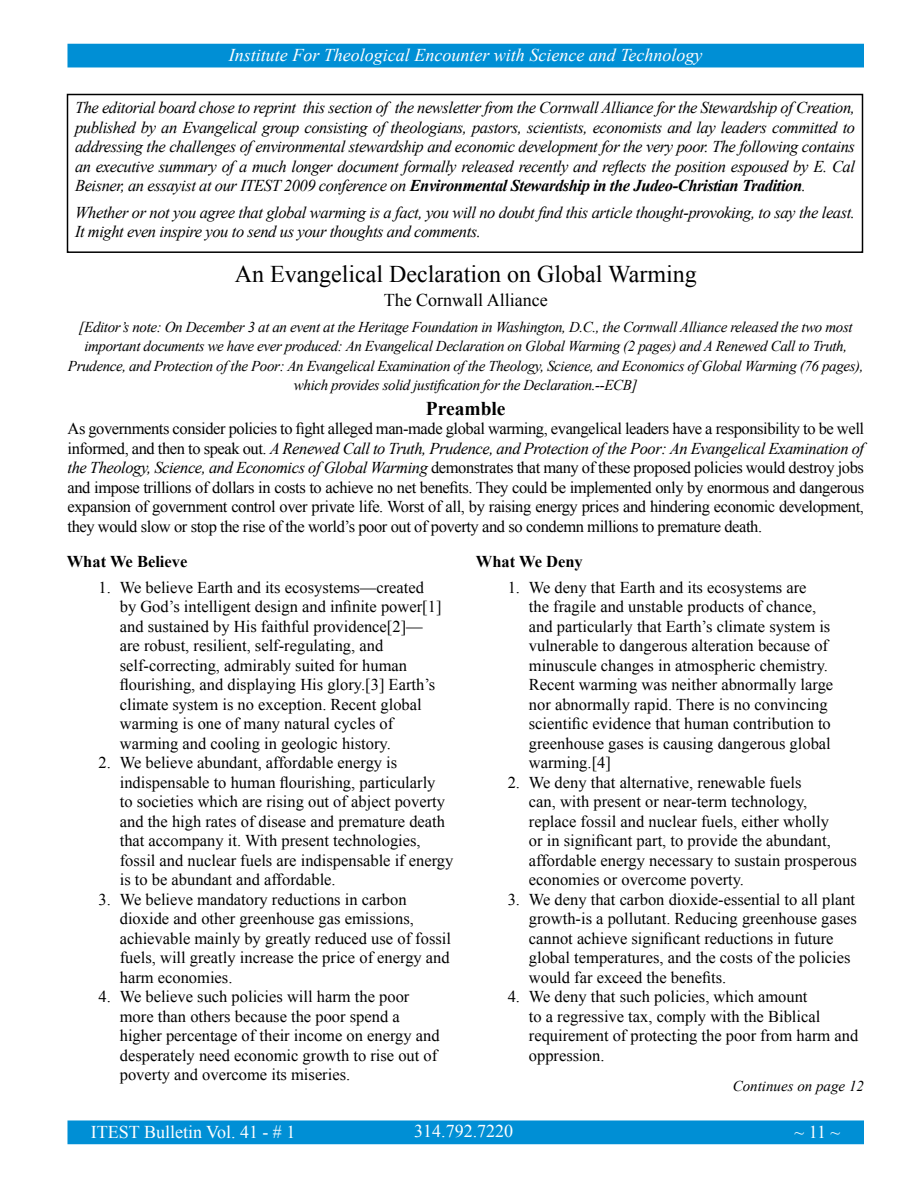
<style>
.page{position:relative;width:918px;height:1188px;background:#fff}
.page>*{position:absolute;margin:0;border:0;box-sizing:border-box;transform-origin:0 0}
.t1{font:24px "Times New Roman";color:#000}
.t2{font:700 19.5px "Times New Roman";color:#000}
.t3{font:italic 18px "Times New Roman";color:#fff}
.t4{font:18px "Times New Roman";color:#fff}
.t5{font:18px "Times New Roman";color:#000}
.t6{font:16.5px/19.5px "Times New Roman";color:#000}
.t7{font:italic 16.5px/19.5px "Times New Roman";letter-spacing:-.025em;color:#000;text-align:justify}
.t8{font:700 16.5px "Times New Roman";color:#000}
.t9{font:italic 15px/19.5px "Times New Roman";letter-spacing:-.025em;color:#000;text-align:center}
.t10{font:italic 15px "Times New Roman";color:#000}
.s1{font-weight:700}
.s2{font-style:italic}
</style>
<div class="page">
<div style="left:67px;top:44px;width:797px;height:23px;background:#008fd5"></div>
<div style="left:67px;top:1120px;width:797px;height:24px;background:#008fd5;border:2px solid #008fd5"></div>
<div style="left:67px;top:94px;width:796px;height:159px;border:2px solid #000"></div>
<p class="t3" style="left:229px;top:43px;width:475px">Institute For Theological Encounter with Science and Technology</p>
<p class="t7" style="left:75px;top:98px;width:782px">The editorial board chose to reprint this section of the newsletter from the Cornwall Alliance for the Stewardship of Creation, published by an Evangelical group consisting of theologians, pastors, scientists, economists and lay leaders committed to addressing the challenges of environmental stewardship and economic development for the very poor. The following contains an executive summary of a much longer document formally released recently and reflects the position espoused by E. Cal Beisner, an essayist at our ITEST 2009 conference on <span class="s1">Environmental Stewardship in the Judeo-Christian Tradition</span>.</p>
<p class="t7" style="left:75px;top:202px;width:782px">Whether or not you agree that global warming is a fact, you will no doubt find this article thought-provoking, to say the least.<br>It might even inspire you to send us your thoughts and comments.</p>
<h1 class="t1" style="left:235px;top:258px;width:464px">An Evangelical Declaration on Global Warming</h1>
<p class="t5" style="left:384px;top:288px;width:165px">The Cornwall Alliance</p>
<p class="t9" style="left:68px;top:317px;width:797px">[Editor’s note: On December 3 at an event at the Heritage Foundation in Washington, D.C., the Cornwall Alliance released the two most important documents we have ever produced: An Evangelical Declaration on Global Warming (2 pages) and A Renewed Call to Truth, Prudence, and Protection of the Poor: An Evangelical Examination of the Theology, Science, and Economics of Global Warming (76 pages), which provides solid justification for the Declaration.--ECB]</p>
<p class="t2" style="left:426px;top:395px;width:81px">Preamble</p>
<p class="t6" style="left:68px;top:419px;width:798px;text-align:justify">As governments consider policies to fight alleged man-made global warming, evangelical leaders have a responsibility to be well informed, and then to speak out. <span class="s2">A Renewed Call to Truth, Prudence, and Protection of the Poor: An Evangelical Examination of the Theology, Science, and Economics of Global Warming</span> demonstrates that many of these proposed policies would destroy jobs and impose trillions of dollars in costs to achieve no net benefits. They could be implemented only by enormous and dangerous expansion of government control over private life. Worst of all, by raising energy prices and hindering economic development, they would slow or stop the rise of the world’s poor out of poverty and so condemn millions to premature death.</p>
<p class="t8" style="left:67px;top:550px;width:122px">What We Believe</p>
<p class="t6" style="left:120px;top:577px;width:323px;text-indent:-21px">1. We believe Earth and its ecosystems—created by God’s intelligent design and infinite power[1] and sustained by His faithful providence[2]— are robust, resilient, self-regulating, and self-correcting, admirably suited for human flourishing, and displaying His glory.[3] Earth’s climate system is no exception. Recent global warming is one of many natural cycles of warming and cooling in geologic history.</p>
<p class="t6" style="left:120px;top:753px;width:335px;text-indent:-21px">2. We believe abundant, affordable energy is indispensable to human flourishing, particularly<br>to societies which are rising out of abject poverty and the high rates of disease and premature death that accompany it. With present technologies, fossil and nuclear fuels are indispensable if energy is to be abundant and affordable.</p>
<p class="t6" style="left:120px;top:889px;width:333px;text-indent:-21px">3. We believe mandatory reductions in carbon dioxide and other greenhouse gas emissions, achievable mainly by greatly reduced use of fossil fuels, will greatly increase the price of energy and harm economies.</p>
<p class="t6" style="left:120px;top:987px;width:321px;text-indent:-21px">4. We believe such policies will harm the poor more than others because the poor spend a higher percentage of their income on energy and desperately need economic growth to rise out of poverty and overcome its miseries.</p>
<p class="t8" style="left:476px;top:550px;width:108px">What We Deny</p>
<p class="t6" style="left:529px;top:577px;width:306px;text-indent:-21px">1. We deny that Earth and its ecosystems are<br>the fragile and unstable products of chance, and particularly that Earth’s climate system is vulnerable to dangerous alteration because of minuscule changes in atmospheric chemistry.<br>Recent warming was neither abnormally large nor abnormally rapid. There is no convincing scientific evidence that human contribution to greenhouse gases is causing dangerous global warming.[4]</p>
<p class="t6" style="left:529px;top:772px;width:329px;text-indent:-21px">2. We deny that alternative, renewable fuels<br>can, with present or near-term technology, replace fossil and nuclear fuels, either wholly<br>or in significant part, to provide the abundant, affordable energy necessary to sustain prosperous economies or overcome poverty.</p>
<p class="t6" style="left:529px;top:889px;width:330px;text-indent:-21px">3. We deny that carbon dioxide-essential to all plant growth-is a pollutant. Reducing greenhouse gases cannot achieve significant reductions in future global temperatures, and the costs of the policies would far exceed the benefits.</p>
<p class="t6" style="left:529px;top:987px;width:331px;text-indent:-21px">4. We deny that such policies, which amount<br>to a regressive tax, comply with the Biblical requirement of protecting the poor from harm and oppression.</p>
<p class="t10" style="left:733px;top:1076px;width:133px">Continues on page 12</p>
<p class="t4" style="left:91px;top:1120px;width:206px">ITEST Bulletin Vol. 41 - # 1</p>
<p class="t4" style="left:414px;top:1119px;width:100px">314.792.7220</p>
<p class="t4" style="left:794px;top:1120px;width:47px">~ 11 ~</p>
</div>
